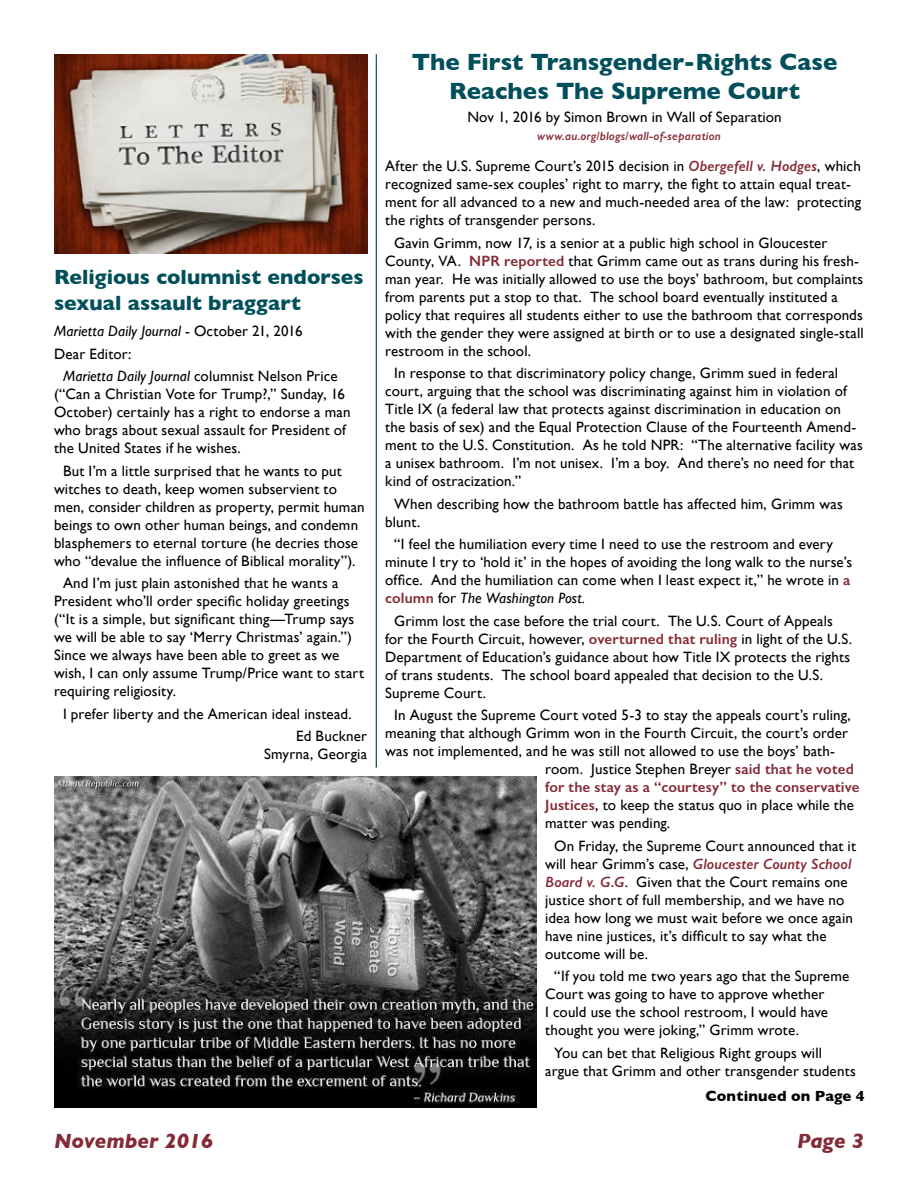
<style>
.page{position:relative;width:918px;height:1188px;background:#fff}
.page>*{position:absolute;margin:0;border:0;box-sizing:border-box;transform-origin:0 0}
.t1{font:700 24px/28.8px "Gill Sans";letter-spacing:.005em;color:#004f5a;text-align:center}
.t2{font:700 21px/25.2px "Gill Sans";letter-spacing:.005em;color:#004f5a}
.t3{font:italic 700 21px "Gill Sans";color:#842b37}
.t4{font:15px/18px "Gill Sans";letter-spacing:.01em;color:#000}
.t5{font:italic 15px "Gill Sans";letter-spacing:.01em;color:#000}
.t6{font:600 15px "Gill Sans";letter-spacing:.01em;color:#842b37}
.t7{font:700 15px "Gill Sans";letter-spacing:.01em;color:#000}
.t8{font:italic 600 12px "Gill Sans";letter-spacing:.015em;color:#842b37}
.s1{font-style:normal}
.s2{font-weight:600;font-style:italic;color:#842b37}
.s3{font-weight:600;color:#842b37}
.s4{font-style:italic}
</style>
<div class="page">
<img style="left:54px;top:54px;width:313px;height:200px">
<hr style="left:374px;top:57px;width:4px;height:711px;background:#000;opacity:.75">
<img style="left:54px;top:776px;width:482px;height:332px">
<h2 class="t2" style="left:54px;top:264px;width:311px">Religious columnist endorses sexual assault braggart</h2>
<p class="t5" style="left:54px;top:323px;width:250px">Marietta Daily Journal <span class="s1">- October 21, 2016</span></p>
<p class="t4" style="left:54px;top:344px;width:79px">Dear Editor:</p>
<p class="t5" style="left:63px;top:368px;width:276px">Marietta Daily Journal <span class="s1">columnist Nelson Price</span></p>
<p class="t4" style="left:54px;top:385px;width:298px">(“Can a Christian Vote for Trump?,” Sunday, 16<br>October) certainly has a right to endorse a man who brags about sexual assault for President of the United States if he wishes.</p>
<p class="t4" style="left:54px;top:461px;width:312px;text-indent:9px">But I’m a little surprised that he wants to put witches to death, keep women subservient to men, consider children as property, permit human beings to own other human beings, and condemn blasphemers to eternal torture (he decries those who “devalue the influence of Biblical morality”).</p>
<p class="t4" style="left:54px;top:574px;width:312px;text-indent:9px">And I’m just plain astonished that he wants a President who’ll order specific holiday greetings (“It is a simple, but significant thing—Trump says we will be able to say ‘Merry Christmas’ again.”)<br>Since we always have been able to greet as we wish, I can only assume Trump/Price want to start requiring religiosity.</p>
<p class="t4" style="left:296px;top:702px;width:73px;line-height:22.5px;text-indent:-233px">I prefer liberty and the American ideal instead.<br>Ed Buckner</p>
<p class="t4" style="left:264px;top:745px;width:105px">Smyrna, Georgia</p>
<h1 class="t1" style="left:412px;top:47px;width:427px">The First Transgender-Rights Case<br>Reaches The Supreme Court</h1>
<p class="t4" style="left:467px;top:108px;width:316px">Nov 1, 2016 by Simon Brown in Wall of Separation</p>
<p class="t8" style="left:537px;top:128px;width:185px">www.au.org/blogs/wall-of-separation</p>
<p class="t4" style="left:385px;top:157px;width:478px">After the U.S. Supreme Court’s 2015 decision in <span class="s2">Obergefell v. Hodges</span>, which recognized same-sex couples’ right to marry, the fight to attain equal treat&shy;ment for all advanced to a new and much-needed area of the law: protecting the rights of transgender persons.</p>
<p class="t4" style="left:385px;top:234px;width:480px;text-indent:9px">Gavin Grimm, now 17, is a senior at a public high school in Gloucester County, VA. <span class="s3">NPR reported</span> that Grimm came out as trans during his fresh&shy;man year. He was initially allowed to use the boys’ bathroom, but complaints from parents put a stop to that. The school board eventually instituted a policy that requires all students either to use the bathroom that corresponds with the gender they were assigned at birth or to use a designated single-stall restroom in the school.</p>
<p class="t4" style="left:385px;top:364px;width:479px;text-indent:9px">In response to that discriminatory policy change, Grimm sued in federal court, arguing that the school was discriminating against him in violation of Title IX (a federal law that protects against discrimination in education on the basis of sex) and the Equal Protection Clause of the Fourteenth Amend&shy;ment to the U.S. Constitution. As he told NPR: “The alternative facility was a unisex bathroom. I’m not unisex. I’m a boy. And there’s no need for that kind of ostracization.”</p>
<p class="t4" style="left:385px;top:495px;width:459px;text-indent:9px">When describing how the bathroom battle has affected him, Grimm was blunt.</p>
<p class="t4" style="left:385px;top:535px;width:469px;text-indent:9px">“I feel the humiliation every time I need to use the restroom and every minute I try to ‘hold it’ in the hopes of avoiding the long walk to the nurse’s office. And the humiliation can come when I least expect it,” he wrote in <span class="s3">a column</span> for <span class="s4">The Washington Post.</span></p>
<p class="t4" style="left:385px;top:612px;width:468px;text-indent:9px">Grimm lost the case before the trial court. The U.S. Court of Appeals for the Fourth Circuit, however, <span class="s3">overturned that ruling</span> in light of the U.S.<br>Department of Education’s guidance about how Title IX protects the rights of trans students. The school board appealed that decision to the U.S.<br>Supreme Court.</p>
<p class="t4" style="left:394px;top:706px;width:458px">In August the Supreme Court voted 5-3 to stay the appeals court’s ruling,</p>
<p class="t4" style="left:385px;top:724px;width:464px">meaning that although Grimm won in the Fourth Circuit, the court’s order</p>
<p class="t4" style="left:385px;top:742px;width:451px">was not implemented, and he was still not allowed to use the boys’ bath-</p>
<p class="t4" style="left:545px;top:760px;width:310px">room. Justice Stephen Breyer <span class="s3">said that he voted</span></p>
<p class="t6" style="left:545px;top:778px;width:316px">for the stay as a “courtesy” to the conservative</p>
<p class="t4" style="left:545px;top:796px;width:310px"><span class="s3">Justices</span>, to keep the status quo in place while the</p>
<p class="t4" style="left:545px;top:814px;width:127px">matter was pending.</p>
<p class="t4" style="left:545px;top:837px;width:312px;text-indent:9px">On Friday, the Supreme Court announced that it will hear Grimm’s case, <span class="s2">Gloucester County School Board v. G.G</span>. Given that the Court remains one justice short of full membership, and we have no idea how long we must wait before we once again have nine justices, it’s difficult to say what the outcome will be.</p>
<p class="t4" style="left:545px;top:967px;width:306px;text-indent:9px">“If you told me two years ago that the Supreme Court was going to have to approve whether<br>I could use the school restroom, I would have thought you were joking,” Grimm wrote.</p>
<p class="t4" style="left:545px;top:1044px;width:312px;text-indent:9px">You can bet that Religious Right groups will argue that Grimm and other transgender students</p>
<p class="t7" style="left:706px;top:1084px;width:161px">Continued on Page 4</p>
<h2 class="t3" style="left:54px;top:1129px;width:161px">November 2016</h2>
<h2 class="t3" style="left:797px;top:1129px;width:68px">Page 3</h2>
</div>
